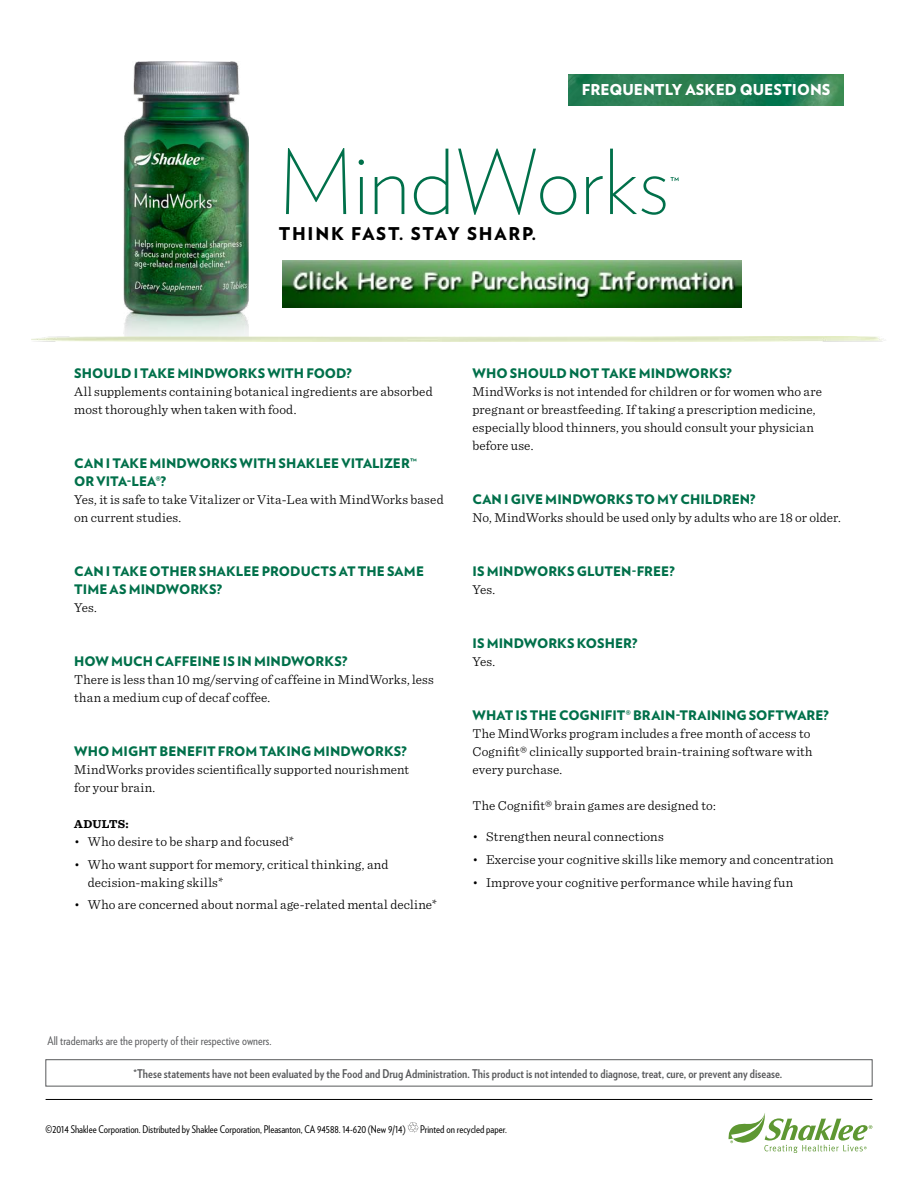
<style>
.page{position:relative;width:918px;height:1188px;background:#fff}
.page>*{position:absolute;margin:0;border:0;box-sizing:border-box;transform-origin:0 0}
.t1{font:200 89.25px "Verlag";letter-spacing:-.005em;color:#00704a}
.t2{font:900 17.55px "Verlag";letter-spacing:.1em;color:#000}
.t3{font:900 15px "Verlag";color:#fff}
.t4{font:300 13.5px/18px "Sentinel";letter-spacing:.01em;color:#000}
.t5{font:900 13.2px/18px "Verlag";letter-spacing:.005em;color:#00704a}
.t6{font:700 12px "Verlag Condensed";letter-spacing:.005em;color:#58595b}
.t7{font:12px "Verlag Condensed";letter-spacing:.005em;color:#58595b}
.t8{font:700 12px "Sentinel";letter-spacing:.01em;color:#000}
.t9{font:10.5px "Verlag Condensed";color:#000}
</style>
<div class="page">
<img style="left:123px;top:62px;width:125px;height:275px">
<svg style="left:728px;top:1113px;width:144px;height:40px"></svg>
<svg style="left:408px;top:1122px;width:10px;height:11px"></svg>
<hr style="left:46px;top:1099px;width:826px;height:1px;background:#000">
<svg style="left:671px;top:177px;width:8px;height:4px"></svg>
<img style="left:569px;top:74px;width:275px;height:32px">
<div style="left:46px;top:1059px;width:826px;height:27px;border:1px solid #58595b"></div>
<img style="left:282px;top:260px;width:459px;height:47px">
<p class="t3" style="left:582px;top:77px;width:250px">FREQUENTLY ASKED QUESTIONS</p>
<h1 class="t1" style="left:279px;top:118px;width:393px">MindWorks</h1>
<p class="t2" style="left:279px;top:219px;width:259px">THINK FAST. STAY SHARP.</p>
<p class="t5" style="left:74px;top:364px;width:279px">SHOULD I TAKE MINDWORKS WITH FOOD?</p>
<p class="t4" style="left:74px;top:382px;width:360px">All supplements containing botanical ingredients are absorbed most thoroughly when taken with food.</p>
<p class="t5" style="left:74px;top:454px;width:344px">CAN I TAKE MINDWORKS WITH SHAKLEE VITALIZER™<br>OR VITA-LEA®?</p>
<p class="t4" style="left:74px;top:490px;width:371px">Yes, it is safe to take Vitalizer or Vita-Lea with MindWorks based on current studies.</p>
<p class="t5" style="left:74px;top:562px;width:351px">CAN I TAKE OTHER SHAKLEE PRODUCTS AT THE SAME<br>TIME AS MINDWORKS?</p>
<p class="t4" style="left:74px;top:598px;width:24px">Yes.</p>
<p class="t5" style="left:74px;top:652px;width:275px">HOW MUCH CAFFEINE IS IN MINDWORKS?</p>
<p class="t4" style="left:74px;top:670px;width:361px">There is less than 10 mg/serving of caffeine in MindWorks, less than a medium cup of decaf coffee.</p>
<p class="t5" style="left:74px;top:742px;width:334px">WHO MIGHT BENEFIT FROM TAKING MINDWORKS?</p>
<p class="t4" style="left:74px;top:760px;width:336px">MindWorks provides scientifically supported nourishment for your brain.</p>
<p class="t8" style="left:74px;top:816px;width:56px">Adults:</p>
<p class="t4" style="left:74px;top:832px;width:221px">• Who desire to be sharp and focused*</p>
<p class="t4" style="left:88px;top:855px;width:302px;text-indent:-14px">• Who want support for memory, critical thinking, and decision-making skills*</p>
<p class="t4" style="left:74px;top:895px;width:364px">• Who are concerned about normal age-related mental decline*</p>
<p class="t5" style="left:472px;top:364px;width:261px">WHO SHOULD NOT TAKE MINDWORKS?</p>
<p class="t4" style="left:472px;top:382px;width:351px">MindWorks is not intended for children or for women who are pregnant or breastfeeding. If taking a prescription medicine, especially blood thinners, you should consult your physician before use.</p>
<p class="t5" style="left:472px;top:490px;width:285px">CAN I GIVE MINDWORKS TO MY CHILDREN?</p>
<p class="t4" style="left:472px;top:508px;width:370px">No, MindWorks should be used only by adults who are 18 or older.</p>
<p class="t5" style="left:472px;top:562px;width:204px">IS MINDWORKS GLUTEN-FREE?</p>
<p class="t4" style="left:472px;top:580px;width:24px">Yes.</p>
<p class="t5" style="left:472px;top:634px;width:166px">IS MINDWORKS KOSHER?</p>
<p class="t4" style="left:472px;top:652px;width:24px">Yes.</p>
<p class="t5" style="left:472px;top:706px;width:358px">WHAT IS THE COGNIFIT® BRAIN-TRAINING SOFTWARE?</p>
<p class="t4" style="left:472px;top:724px;width:342px">The MindWorks program includes a free month of access to<br>Cognifit® clinically supported brain-training software with every purchase.</p>
<p class="t4" style="left:472px;top:796px;width:245px">The Cognifit® brain games are designed to:</p>
<p class="t4" style="left:472px;top:828px;width:193px">• Strengthen neural connections</p>
<p class="t4" style="left:472px;top:850px;width:363px">• Exercise your cognitive skills like memory and concentration</p>
<p class="t4" style="left:472px;top:873px;width:322px">• Improve your cognitive performance while having fun</p>
<p class="t7" style="left:47px;top:1032px;width:226px">All trademarks are the property of their respective owners.</p>
<p class="t6" style="left:133px;top:1064px;width:650px">*These statements have not been evaluated by the Food and Drug Administration. This product is not intended to diagnose, treat, cure, or prevent any disease.</p>
<p class="t9" style="left:46px;top:1121px;width:362px">©2014 Shaklee Corporation. Distributed by Shaklee Corporation, Pleasanton, CA 94588. 14-620 (New 9/14)</p>
<p class="t9" style="left:420px;top:1121px;width:88px">Printed on recycled paper.</p>
</div>
